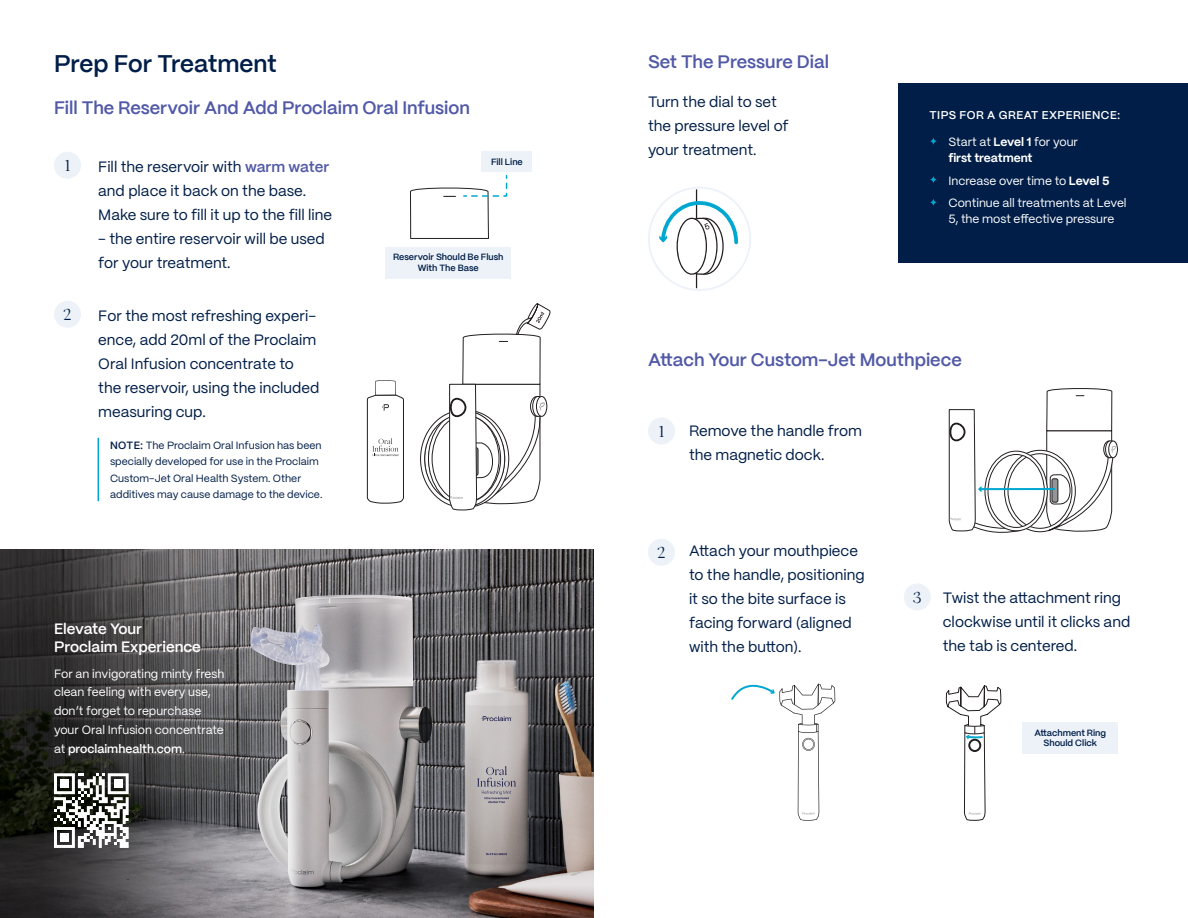
<style>
.page{position:relative;width:1188px;height:918px;background:#fff}
.page>*{position:absolute;margin:0;border:0;box-sizing:border-box;transform-origin:0 0}
.t1{font:600 24px "PP Mori";color:#001e48}
.Paragraph{font:600 18px "PP Mori";color:#5159a7}
.Paragraph_Style_3{font:600 18px "PP Mori";color:#5159a7}
.Paragraph-2{font:15px/24px "PP Mori";color:#001e48}
.Heading{font:600 15px/18px "PP Mori";color:#fff}
.t2{font:15px "PP Eiko";color:#001e48}
.Note{font:12px/18.8px "PP Mori";color:#fff}
.Paragraph-3{font:12px/16.5px "PP Mori";color:#fff}
.Paragraph-4{font:700 12px/16.5px "PP Mori";color:#fff}
.Heading-2{font:600 11.25px "PP Mori";letter-spacing:.04em;color:#fff}
.Note-2{font:10.5px/16.5px "PP Mori";color:#001e48}
.Paragraph_Style_1{font:600 9px/10.8px "PP Mori";color:#001e48;text-align:center}
.s1{font-weight:600;color:#5159a7}
.s2{font-weight:600}
.s3{font-weight:400}
.s4{font-weight:700}
</style>
<div class="page">
<div style="left:898px;top:84px;width:290px;height:179px;background:#001e48"></div>
<div style="left:1023px;top:722px;width:95px;height:31px;background:#edf2f9"></div>
<div style="left:385px;top:247px;width:126px;height:32px;background:#edf2f9"></div>
<div style="left:482px;top:152px;width:50px;height:20px;background:#edf2f9"></div>
<svg style="left:410px;top:151px;width:98px;height:88px"></svg>
<div style="left:54px;top:152px;width:27px;height:27px;background:#edf2f9;border-radius:50%"></div>
<div style="left:648px;top:418px;width:27px;height:27px;background:#edf2f9;border-radius:50%"></div>
<div style="left:54px;top:301px;width:27px;height:27px;background:#edf2f9;border-radius:50%"></div>
<div style="left:648px;top:539px;width:27px;height:27px;background:#edf2f9;border-radius:50%"></div>
<svg style="left:367px;top:380px;width:37px;height:124px"></svg>
<svg style="left:420px;top:303px;width:130px;height:208px"></svg>
<hr style="left:98px;top:438px;width:1px;height:63px;background:#00a7d0">
<svg style="left:930px;top:137px;width:7px;height:8px"></svg>
<svg style="left:930px;top:175px;width:7px;height:9px"></svg>
<svg style="left:930px;top:198px;width:7px;height:9px"></svg>
<img style="left:0;top:550px;width:594px;height:368px">
<svg style="left:54px;top:773px;width:75px;height:75px"></svg>
<div style="left:60px;top:833px;width:9px;height:9px;background:#fff"></div>
<div style="left:904px;top:583px;width:27px;height:27px;background:#edf2f9;border-radius:50%"></div>
<svg style="left:949px;top:388px;width:169px;height:145px"></svg>
<svg style="left:731px;top:684px;width:104px;height:137px"></svg>
<svg style="left:946px;top:685px;width:56px;height:136px"></svg>
<svg style="left:659px;top:189px;width:90px;height:99px"></svg>
<p class="t1" style="left:54px;top:43px;width:224px">Prep For Treatment</p>
<p class="Paragraph_Style_3" style="left:54px;top:92px;width:417px">Fill The Reservoir And Add Proclaim Oral Infusion</p>
<p class="t2" style="left:65px;top:156px;width:7px">1</p>
<p class="t2" style="left:64px;top:305px;width:9px">2</p>
<p class="Paragraph-2" style="left:98px;top:154px;width:235px">Fill the reservoir with <span class="s1">warm water </span>and place it back on the base.<br>Make sure to fill it up to the fill line</p>
<p class="Paragraph-2" style="left:98px;top:226px;width:228px">- the entire reservoir will be used for your treatment.</p>
<p class="Paragraph-2" style="left:98px;top:303px;width:223px">For the most refreshing experi&shy;ence, add 20ml of the Proclaim<br>Oral Infusion concentrate to the reservoir, using the included measuring cup.</p>
<p class="Note-2" style="left:110px;top:436px;width:214px"><span class="s2">NOTE:</span> The Proclaim Oral Infusion has been specially developed for use in the Proclaim Custom-Jet Oral Health System. Other additives may cause damage to the device.</p>
<p class="Heading" style="left:54px;top:619px;width:148px">Elevate Your<br>Proclaim Experience</p>
<p class="Note" style="left:54px;top:663px;width:172px">For an invigorating minty fresh clean feeling with every use, don’t forget to repurchase your Oral Infusion concentrate at <span class="s2">proclaimhealth.com</span>.</p>
<p class="Paragraph_Style_1" style="left:491px;top:156px;width:33px">Fill Line</p>
<p class="Paragraph_Style_1" style="left:393px;top:251px;width:112px">Reservoir Should Be Flush<br>With The Base</p>
<p class="Paragraph" style="left:648px;top:46px;width:183px">Set The Pressure Dial</p>
<p class="Paragraph-2" style="left:648px;top:89px;width:142px">Turn the dial to set the pressure level of your treatment.</p>
<p class="Heading-2" style="left:930px;top:106px;width:192px">TIPS FOR A GREAT EXPERIENCE:</p>
<p class="Paragraph-4" style="left:948px;top:133px;width:131px"><span class="s3">Start at</span> Level 1 <span class="s3">for your </span>first treatment</p>
<p class="Paragraph-3" style="left:948px;top:171px;width:163px">Increase over time to <span class="s4">Level 5</span></p>
<p class="Paragraph-3" style="left:948px;top:194px;width:180px">Continue all treatments at Level<br>5, the most effective pressure</p>
<p class="Paragraph" style="left:648px;top:345px;width:315px">Attach Your Custom-Jet Mouthpiece</p>
<p class="t2" style="left:659px;top:421px;width:7px">1</p>
<p class="Paragraph-2" style="left:689px;top:418px;width:175px">Remove the handle from the magnetic dock.</p>
<p class="t2" style="left:658px;top:543px;width:9px">2</p>
<p class="Paragraph-2" style="left:689px;top:538px;width:177px">Attach your mouthpiece to the handle, positioning it so the bite surface is facing forward (aligned with the button).</p>
<p class="t2" style="left:913px;top:587px;width:10px">3</p>
<p class="Paragraph-2" style="left:943px;top:585px;width:189px">Twist the attachment ring clockwise until it clicks and the tab is centered.</p>
<p class="Paragraph_Style_1" style="left:1034px;top:726px;width:73px">Attachment Ring<br>Should Click</p>
</div>
